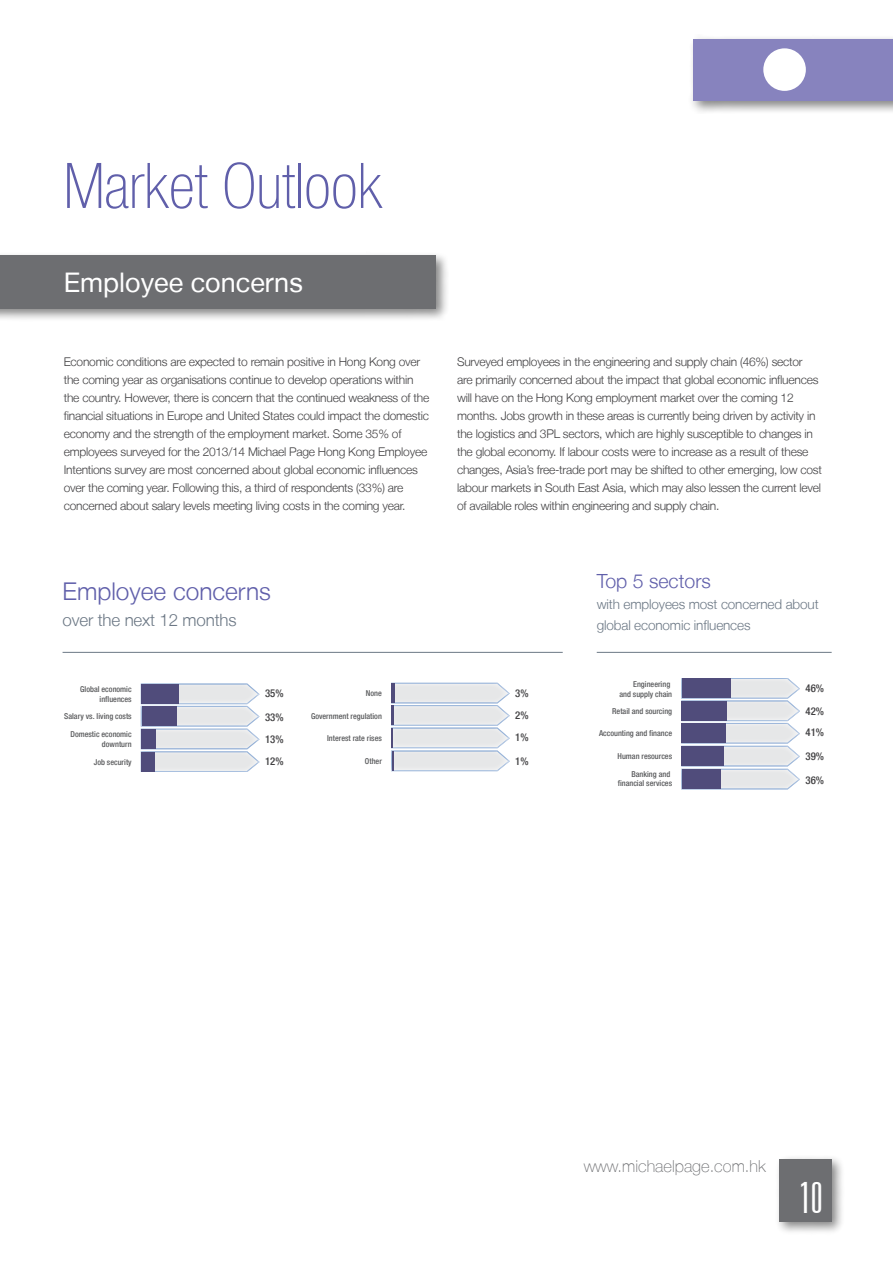
<style>
.page{position:relative;width:893px;height:1263px;background:#fff}
.page>*{position:absolute;margin:0;border:0;box-sizing:border-box;transform-origin:0 0}
.t1{font:100 condensed 63px "Helvetica Neue LT";color:#605faa}
.t2{font:300 ultra-condensed 43.2px "Univers LT";color:#fff}
.t3{font:27px "Helvetica Neue LT";color:#fff}
.t4{font:300 24.45px "Helvetica Neue LT";color:#605faa}
.t5{font:300 19.5px "Helvetica Neue LT";color:#605faa}
.t6{font:300 16.95px "Helvetica Neue LT";letter-spacing:-.01em;color:#6c7885}
.t7{font:100 16.5px "Helvetica Neue LT";color:#6d6e71}
.t8{font:300 13.5px/21px "Helvetica Neue LT";letter-spacing:-.01em;color:#6c7885}
.t9{font:300 12px/18px "Helvetica Neue LT";letter-spacing:-.02em;color:#414042}
.t10{font:500 condensed 10.8px/21.8px "Helvetica Neue LT";color:#414042}
.t11{font:500 condensed 8.1px/9.8px "Helvetica Neue LT";color:#58595b;text-align:right}
</style>
<div class="page">
<div style="left:774px;top:1154px;width:71px;height:81px;background:#000;opacity:.48"></div>
<div style="left:779px;top:1159px;width:53px;height:63px;background:#6d6e71"></div>
<div style="left:688px;top:34px;width:205px;height:80px;background:#000;opacity:.48"></div>
<div style="left:693px;top:39px;width:200px;height:62px;background:#8783be"></div>
<div style="left:763px;top:48px;width:43px;height:43px;background:#fff;border-radius:50%"></div>
<div style="left:0;top:251px;width:449px;height:71px;background:#000;opacity:.48"></div>
<div style="left:0;top:256px;width:436px;height:53px;background:#6d6e71"></div>
<hr style="left:597px;top:652px;width:235px;height:1px;background:#6c7885">
<hr style="left:63px;top:652px;width:500px;height:1px;background:#6c7885">
<svg style="left:681px;top:678px;width:119px;height:111px;background:#b6b8c9"></svg>
<div style="left:682px;top:769px;width:38px;height:20px;background:#504c7b"></div>
<svg style="left:141px;top:683px;width:119px;height:89px;background:#c9cbd7"></svg>
<div style="left:141px;top:729px;width:15px;height:20px;background:#504c7b"></div>
<svg style="left:391px;top:683px;width:119px;height:88px;background:#dee2e7"></svg>
<h1 class="t1" style="left:64px;top:150px;width:320px">Market Outlook</h1>
<h3 class="t3" style="left:64px;top:266px;width:241px">Employee concerns</h3>
<p class="t9" style="left:64px;top:352px;width:367px">Economic conditions are expected to remain positive in Hong Kong over the coming year as organisations continue to develop operations within the country. However, there is concern that the continued weakness of the financial situations in Europe and United States could impact the domestic economy and the strength of the employment market. Some 35% of employees surveyed for the 2013/14 Michael Page Hong Kong Employee Intentions survey are most concerned about global economic influences over the coming year. Following this, a third of respondents (33%) are concerned about salary levels meeting living costs in the coming year.</p>
<p class="t9" style="left:457px;top:352px;width:366px">Surveyed employees in the engineering and supply chain (46%) sector<br>are primarily concerned about the impact that global economic influences will have on the Hong Kong employment market over the coming 12 months. Jobs growth in these areas is currently being driven by activity in the logistics and 3PL sectors, which are highly susceptible to changes in the global economy. If labour costs were to increase as a result of these changes, Asia’s free-trade port may be shifted to other emerging, low cost labour markets in South East Asia, which may also lessen the current level of available roles within engineering and supply chain.</p>
<h3 class="t4" style="left:63px;top:576px;width:210px">Employee concerns</h3>
<h3 class="t6" style="left:63px;top:610px;width:176px">over the next 12 months</h3>
<h3 class="t5" style="left:597px;top:569px;width:116px">Top 5 sectors</h3>
<p class="t8" style="left:597px;top:594px;width:223px">with employees most concerned about global economic influences</p>
<p class="t11" style="left:80px;top:684px;width:53px">Global economic influences</p>
<p class="t10" style="left:265px;top:683px;width:20px">35%</p>
<p class="t11" style="left:366px;top:688px;width:18px">None</p>
<p class="t10" style="left:515px;top:682px;width:15px">3%</p>
<p class="t11" style="left:64px;top:711px;width:69px">Salary vs. living costs</p>
<p class="t10" style="left:265px;top:706px;width:20px">33%</p>
<p class="t11" style="left:71px;top:729px;width:63px">Domestic economic downturn</p>
<p class="t10" style="left:265px;top:728px;width:20px">13%</p>
<p class="t11" style="left:311px;top:711px;width:72px">Government regulation</p>
<p class="t11" style="left:327px;top:733px;width:56px">Interest rate rises</p>
<p class="t10" style="left:515px;top:704px;width:15px">2%<br>1%</p>
<p class="t11" style="left:94px;top:757px;width:39px">Job security</p>
<p class="t10" style="left:265px;top:751px;width:20px">12%</p>
<p class="t11" style="left:365px;top:756px;width:18px">Other</p>
<p class="t10" style="left:515px;top:750px;width:15px">1%</p>
<p class="t11" style="left:619px;top:679px;width:54px">Engineering<br>and supply chain</p>
<p class="t11" style="left:612px;top:706px;width:61px">Retail and sourcing</p>
<p class="t11" style="left:599px;top:728px;width:75px">Accounting and finance</p>
<p class="t11" style="left:617px;top:751px;width:56px">Human resources</p>
<p class="t10" style="left:805px;top:677px;width:20px">46%</p>
<p class="t10" style="left:805px;top:700px;width:20px">42%<br>41%</p>
<p class="t10" style="left:805px;top:745px;width:20px">39%</p>
<p class="t11" style="left:618px;top:769px;width:56px">Banking and financial services</p>
<p class="t10" style="left:805px;top:769px;width:20px">36%</p>
<h3 class="t7" style="left:584px;top:1156px;width:183px">www.michaelpage.com.hk</h3>
<h2 class="t2" style="left:799px;top:1175px;width:25px">10</h2>
</div>
